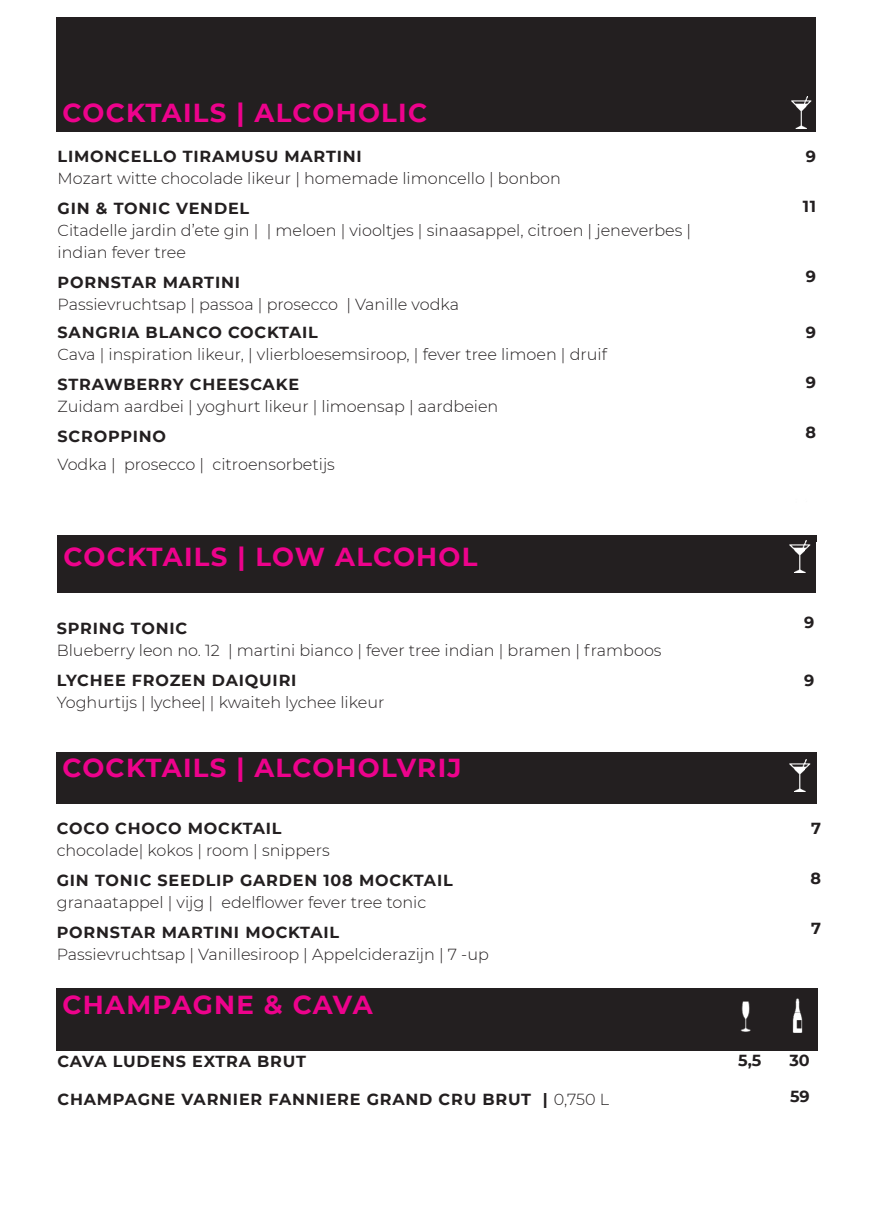
<style>
.page{position:relative;width:874px;height:1225px;background:#fff}
.page>*{position:absolute;margin:0;border:0;box-sizing:border-box;transform-origin:0 0}
.t1{font:700 26px "Montserrat";letter-spacing:.05em;color:#ed028c}
.t2{font:300 16px "Montserrat";color:#231f20}
.t3{font:700 16px "Montserrat";letter-spacing:.05em;color:#231f20}
.s1{font-weight:300}
</style>
<div class="page">
<div style="left:57px;top:17px;width:758px;height:115px;background:#231f20"></div>
<img style="left:791px;top:96px;width:21px;height:33px">
<div style="left:57px;top:988px;width:759px;height:63px;background:#231f20"></div>
<img style="left:792px;top:998px;width:11px;height:35px">
<img style="left:740px;top:1001px;width:11px;height:31px">
<div style="left:57px;top:535px;width:759px;height:6px;background:#231f20"></div>
<div style="left:57px;top:752px;width:758px;height:51px;background:#231f20"></div>
<img style="left:789px;top:760px;width:21px;height:32px">
<div style="left:58px;top:541px;width:757px;height:51px;background:#231f20"></div>
<img style="left:789px;top:541px;width:21px;height:32px">
<p class="t1" style="left:62px;top:94px;width:366px">COCKTAILS | ALCOHOLIC</p>
<p class="t3" style="left:58px;top:145px;width:305px">LIMONCELLO TIRAMUSU MARTINI</p>
<p class="t2" style="left:58px;top:167px;width:504px">Mozart witte chocolade likeur | homemade limoncello | bonbon</p>
<p class="t3" style="left:58px;top:197px;width:193px">GIN &amp; TONIC VENDEL</p>
<p class="t2" style="left:58px;top:219px;width:634px">Citadelle jardin d’ete gin | | meloen | viooltjes | sinaasappel, citroen | jeneverbes |</p>
<p class="t2" style="left:58px;top:241px;width:130px">indian fever tree</p>
<p class="t3" style="left:58px;top:271px;width:184px">PORNSTAR MARTINI</p>
<p class="t2" style="left:58px;top:293px;width:403px">Passievruchtsap | passoa | prosecco | Vanille vodka</p>
<p class="t3" style="left:58px;top:321px;width:262px">SANGRIA BLANCO COCKTAIL</p>
<p class="t2" style="left:58px;top:343px;width:550px">Cava | inspiration likeur, | vlierbloesemsiroop, | fever tree limoen | druif</p>
<p class="t3" style="left:58px;top:373px;width:243px">STRAWBERRY CHEESCAKE</p>
<p class="t2" style="left:58px;top:395px;width:442px">Zuidam aardbei | yoghurt likeur | limoensap | aardbeien</p>
<p class="t3" style="left:58px;top:425px;width:110px">SCROPPINO</p>
<p class="t2" style="left:58px;top:453px;width:279px">Vodka | prosecco | citroensorbetijs</p>
<p class="t1" style="left:63px;top:538px;width:415px">COCKTAILS | LOW ALCOHOL</p>
<p class="t3" style="left:57px;top:616px;width:132px">SPRING TONIC</p>
<p class="t2" style="left:57px;top:639px;width:606px">Blueberry leon no. 12 | martini bianco | fever tree indian | bramen | framboos</p>
<p class="t3" style="left:57px;top:668px;width:241px">LYCHEE FROZEN DAIQUIRI</p>
<p class="t2" style="left:57px;top:691px;width:329px">Yoghurtijs | lychee| | kwaiteh lychee likeur</p>
<p class="t1" style="left:62px;top:749px;width:400px">COCKTAILS | ALCOHOLVRIJ</p>
<p class="t3" style="left:57px;top:817px;width:226px">COCO CHOCO MOCKTAIL</p>
<p class="t2" style="left:57px;top:839px;width:274px">chocolade| kokos | room | snippers</p>
<p class="t3" style="left:57px;top:869px;width:397px">GIN TONIC SEEDLIP GARDEN 108 MOCKTAIL</p>
<p class="t2" style="left:57px;top:891px;width:371px">granaatappel | vijg | edelflower fever tree tonic</p>
<p class="t3" style="left:57px;top:921px;width:284px">PORNSTAR MARTINI MOCKTAIL</p>
<p class="t2" style="left:57px;top:943px;width:433px">Passievruchtsap | Vanillesiroop | Appelciderazijn | 7 -up</p>
<p class="t1" style="left:62px;top:986px;width:311px">CHAMPAGNE &amp; CAVA</p>
<p class="t3" style="left:57px;top:1049px;width:250px">CAVA LUDENS EXTRA BRUT</p>
<p class="t3" style="left:57px;top:1087px;width:553px">CHAMPAGNE VARNIER FANNIERE GRAND CRU BRUT | <span class="s1">0,750 L</span></p>
<p class="t3" style="left:805px;top:145px;width:12px">9</p>
<p class="t3" style="left:802px;top:195px;width:15px">11</p>
<p class="t3" style="left:805px;top:265px;width:12px">9</p>
<p class="t3" style="left:805px;top:321px;width:12px">9</p>
<p class="t3" style="left:805px;top:371px;width:12px">9</p>
<p class="t3" style="left:805px;top:421px;width:12px">8</p>
<p class="t3" style="left:803px;top:611px;width:12px">9</p>
<p class="t3" style="left:803px;top:669px;width:12px">9</p>
<p class="t3" style="left:810px;top:817px;width:11px">7</p>
<p class="t3" style="left:810px;top:867px;width:12px">8</p>
<p class="t3" style="left:810px;top:917px;width:11px">7</p>
<p class="t3" style="left:737px;top:1049px;width:25px">5,5</p>
<p class="t3" style="left:789px;top:1049px;width:22px">30</p>
<p class="t3" style="left:789px;top:1085px;width:21px">59</p>
</div>
